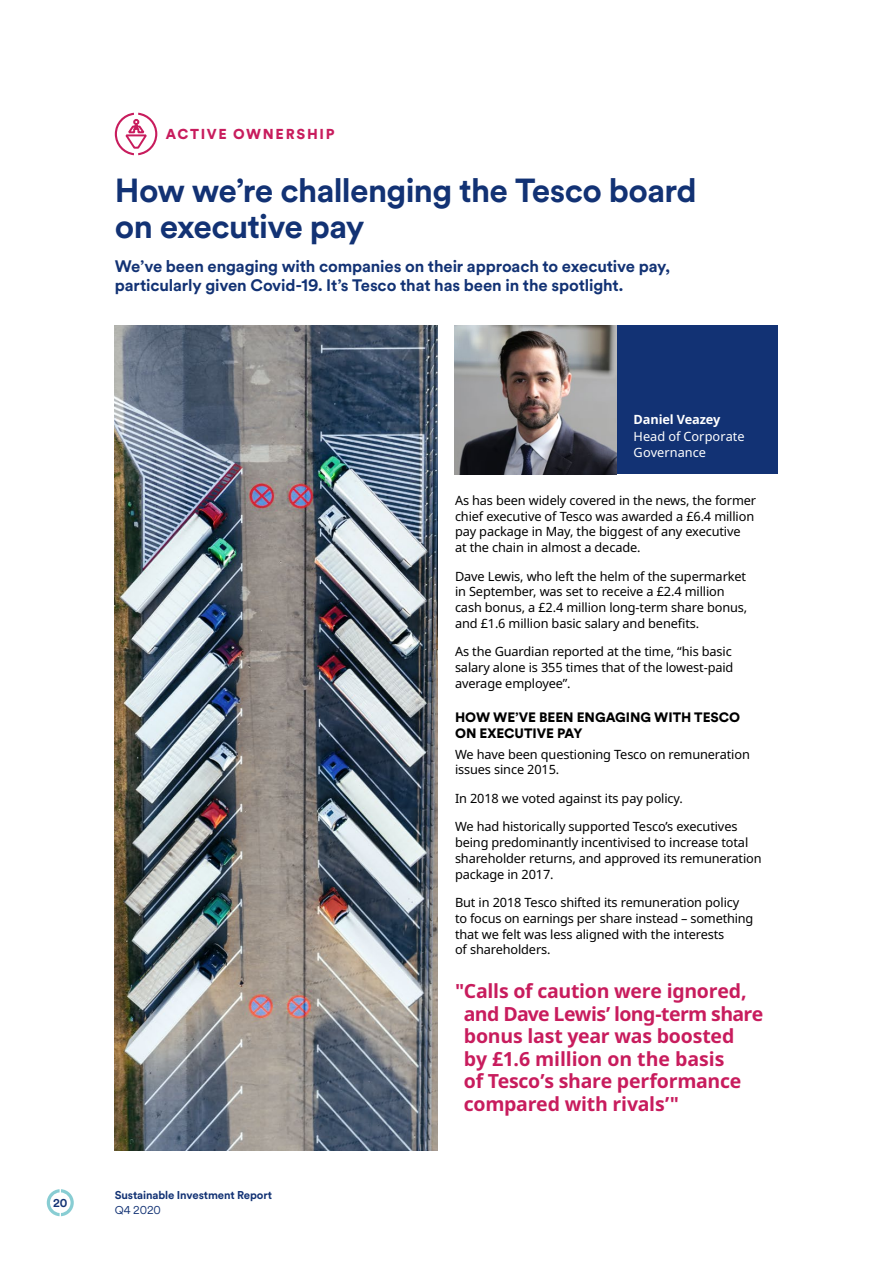
<style>
.page{position:relative;width:893px;height:1263px;background:#fff}
.page>*{position:absolute;margin:0;border:0;box-sizing:border-box;transform-origin:0 0}
.t1{font:700 33px/36px "Schroders Circular";letter-spacing:-.02em;color:#123274}
.t2{font:700 19.5px/22.5px "Noto Sans";letter-spacing:-.015em;color:#c81c5d}
.t3{font:700 16.5px/19.5px "Schroders Circular";letter-spacing:-.01em;color:#123274}
.t4{font:900 14.25px "Schroders Circular";letter-spacing:.115em;color:#c81c5d}
.t5{font:900 13.5px/16.5px "Schroders Circular";color:#000}
.t6{font:12.75px/15.8px "Noto Sans";letter-spacing:-.01em;color:#000}
.t7{font:12.75px/15.8px "Noto Sans";letter-spacing:.005em;color:#fff}
.t8{font:700 12.75px "Noto Sans";letter-spacing:-.01em;color:#fff}
.t9{font:700 11.25px "Schroders Circular";letter-spacing:-.01em;color:#123274}
.t10{font:11.25px "Schroders Circular";letter-spacing:-.01em;color:#123274}
</style>
<div class="page">
<img style="left:115px;top:325px;width:323px;height:825px">
<svg style="left:115px;top:113px;width:42px;height:42px"></svg>
<div style="left:617px;top:325px;width:161px;height:149px;background:#123274"></div>
<img style="left:455px;top:325px;width:162px;height:149px">
<svg style="left:47px;top:1189px;width:27px;height:27px"></svg>
<p class="t9" style="left:53px;top:1195px;width:16px">20</p>
<p class="t4" style="left:166px;top:124px;width:170px">ACTIVE OWNERSHIP</p>
<h1 class="t1" style="left:115px;top:171px;width:583px">How we’re challenging the Tesco board on executive pay</h1>
<p class="t3" style="left:115px;top:255px;width:557px">We’ve been engaging with companies on their approach to executive pay, particularly given Covid-19. It’s Tesco that has been in the spotlight.</p>
<p class="t8" style="left:634px;top:410px;width:88px">Daniel Veazey</p>
<p class="t7" style="left:634px;top:429px;width:113px">Head of Corporate<br>Governance</p>
<p class="t9" style="left:115px;top:1188px;width:159px">Sustainable Investment Report</p>
<p class="t10" style="left:115px;top:1203px;width:48px">Q4 2020</p>
<p class="t6" style="left:455px;top:493px;width:303px">As has been widely covered in the news, the former chief executive of Tesco was awarded a £6.4 million pay package in May, the biggest of any executive<br>at the chain in almost a decade.</p>
<p class="t6" style="left:455px;top:568px;width:294px">Dave Lewis, who left the helm of the supermarket in September, was set to receive a £2.4 million cash bonus, a £2.4 million long-term share bonus, and £1.6 million basic salary and benefits.</p>
<p class="t6" style="left:455px;top:644px;width:280px">As the Guardian reported at the time, “his basic salary alone is 355 times that of the lowest-paid average employee”.</p>
<p class="t5" style="left:455px;top:708px;width:287px">HOW WE’VE BEEN ENGAGING WITH TESCO<br>ON EXECUTIVE PAY</p>
<p class="t6" style="left:455px;top:746px;width:296px">We have been questioning Tesco on remuneration issues since 2015.</p>
<p class="t6" style="left:455px;top:791px;width:229px">In 2018 we voted against its pay policy.</p>
<p class="t6" style="left:455px;top:819px;width:308px">We had historically supported Tesco’s executives being predominantly incentivised to increase total shareholder returns, and approved its remuneration package in 2017.</p>
<p class="t6" style="left:455px;top:895px;width:300px">But in 2018 Tesco shifted its remuneration policy to focus on earnings per share instead – something that we felt was less aligned with the interests<br>of shareholders.</p>
<h2 class="t2" style="left:464px;top:979px;width:301px;text-indent:-9px">"Calls of caution were ignored, and Dave Lewis’ long-term share bonus last year was boosted<br>by £1.6 million on the basis<br>of Tesco’s share performance compared with rivals’"</h2>
</div>
